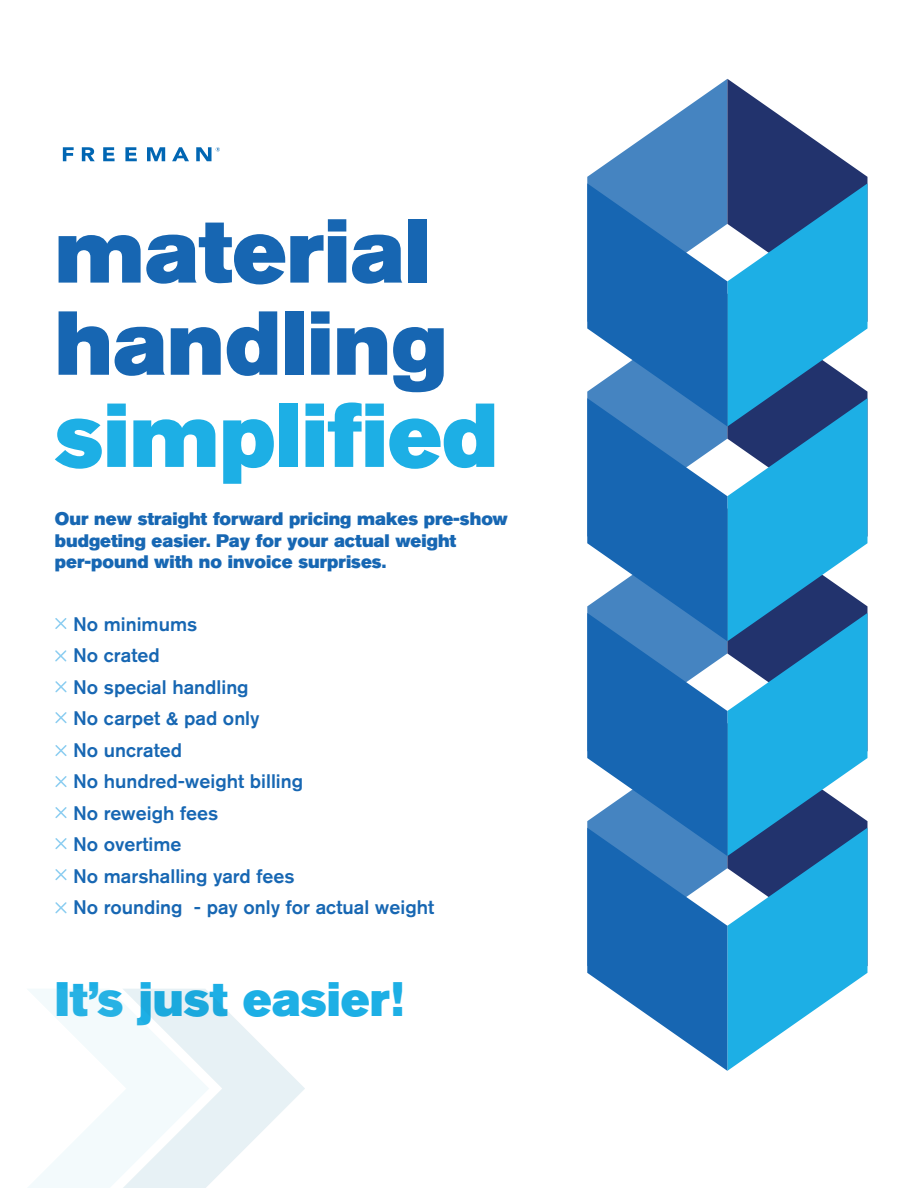
<style>
.page{position:relative;width:918px;height:1188px;background:#fff}
.page>*{position:absolute;margin:0;border:0;box-sizing:border-box;transform-origin:0 0}
.t1{font:89.7px/92.1px "Akzidenz Grotesk BE Super";color:#1766b2}
.t2{font:89.7px "Akzidenz Grotesk BE Super";color:#1dafe5}
.t3{font:48px "Akzidenz Grotesk BE Super";color:#1dafe5}
.t4{font:500 19.5px/31.5px "Akzidenz Grotesk BE";color:#1767b3}
.t5{font:18px/21.6px "Akzidenz Grotesk BE Super";color:#1767b3}
</style>
<div class="page">
<svg style="left:63px;top:147px;width:11px;height:14px"></svg>
<svg style="left:82px;top:147px;width:13px;height:14px"></svg>
<svg style="left:103px;top:147px;width:12px;height:14px"></svg>
<svg style="left:125px;top:147px;width:12px;height:14px"></svg>
<svg style="left:147px;top:147px;width:18px;height:14px"></svg>
<svg style="left:172px;top:147px;width:17px;height:14px"></svg>
<svg style="left:196px;top:147px;width:24px;height:14px"></svg>
<svg style="left:28px;top:989px;width:277px;height:199px"></svg>
<svg style="left:587px;top:79px;width:280px;height:992px"></svg>
<svg style="left:55px;top:618px;width:11px;height:11px"></svg>
<svg style="left:55px;top:650px;width:11px;height:12px"></svg>
<svg style="left:55px;top:681px;width:12px;height:11px"></svg>
<svg style="left:55px;top:712px;width:12px;height:11px"></svg>
<svg style="left:55px;top:745px;width:12px;height:11px"></svg>
<svg style="left:55px;top:776px;width:12px;height:11px"></svg>
<svg style="left:55px;top:807px;width:12px;height:11px"></svg>
<svg style="left:55px;top:838px;width:12px;height:11px"></svg>
<svg style="left:55px;top:869px;width:12px;height:11px"></svg>
<svg style="left:55px;top:902px;width:12px;height:11px"></svg>
<h1 class="t1" style="left:55px;top:206px;width:394px">material handling</h1>
<h1 class="t2" style="left:55px;top:383px;width:445px">simplified</h1>
<p class="t5" style="left:55px;top:508px;width:455px">Our new straight forward pricing makes pre-show budgeting easier. Pay for your actual weight per-pound with no invoice surprises.</p>
<p class="t4" style="left:73px;top:608px;width:363px">No minimums<br>No crated<br>No special handling<br>No carpet &amp; pad only<br>No uncrated<br>No hundred-weight billing<br>No reweigh fees<br>No overtime<br>No marshalling yard fees<br>No rounding - pay only for actual weight</p>
<h2 class="t3" style="left:55px;top:971px;width:350px">It’s just easier!</h2>
</div>
